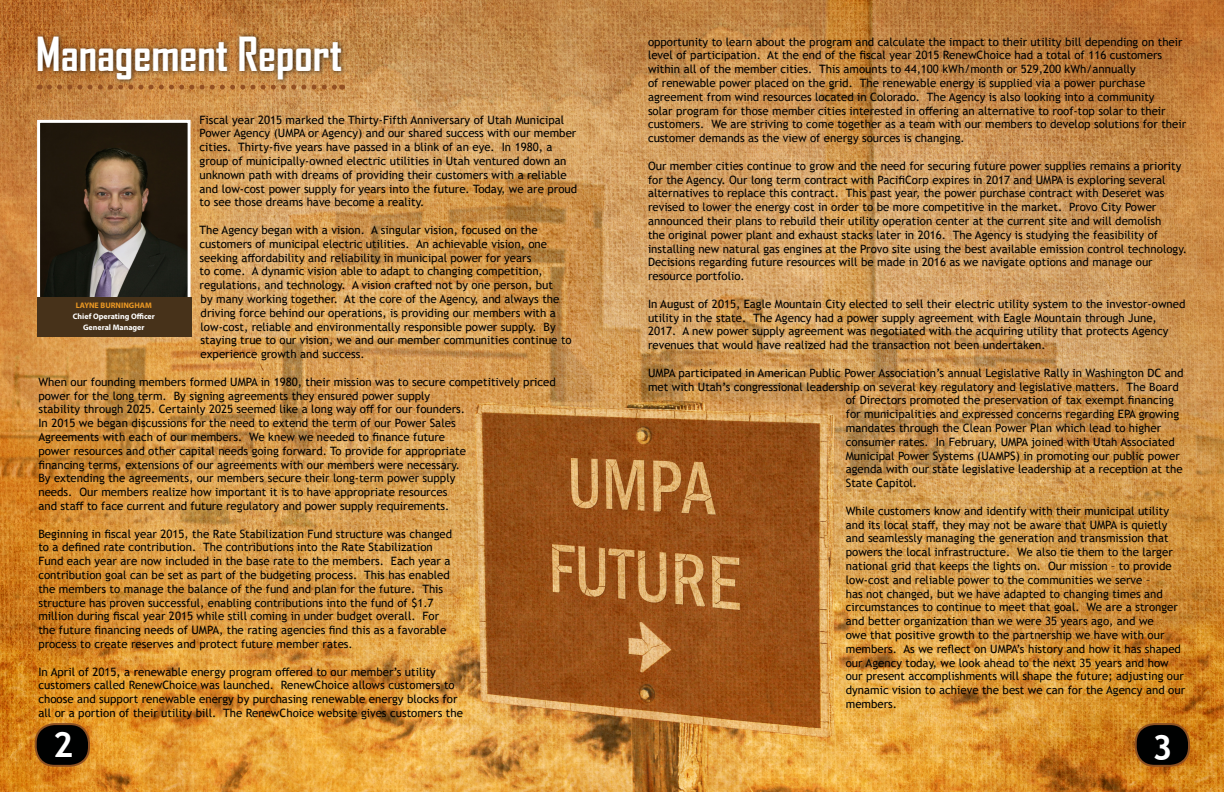
<style>
.page{position:relative;width:1224px;height:792px;background:#fff}
.page>*{position:absolute;margin:0;border:0;box-sizing:border-box;transform-origin:0 0}
.t1{font:700 45px "Agency FB";color:#fff}
.t2{font:700 35px "Trebuchet MS";color:#fff}
.t3{font:11.5px/13.8px "Trebuchet MS";color:#000}
.t4{font:700 8px/11px "Myriad Pro";color:#fff;text-align:center}
.t5{font:700 8px "Myriad Pro";color:#eb9823}
</style>
<div class="page">
<img style="left:0;top:0;width:1224px;height:792px">
<img style="left:41px;top:124px;width:146px;height:173px">
<div style="left:37px;top:120px;width:154px;height:182px;border:3px solid #fff"></div>
<div style="left:34px;top:32px;width:313px;height:53px;background:#000;opacity:.75"></div>
<div style="left:36px;top:724px;width:53px;height:42px;background:#000101;border-radius:19px"></div>
<div style="left:35px;top:723px;width:55px;height:44px;border:2px solid #8e5022;border-radius:19px"></div>
<svg style="left:49px;top:85px;width:294px;height:5px"></svg>
<div style="left:37px;top:297px;width:155px;height:40px;background:#47321a"></div>
<div style="left:1136px;top:724px;width:53px;height:42px;background:#000101;border-radius:19px"></div>
<div style="left:1135px;top:723px;width:55px;height:44px;border:2px solid #8e5022;border-radius:19px"></div>
<h1 class="t1" style="left:36px;top:26px;width:308px">Management Report</h1>
<p class="t3" style="left:200px;top:113px;width:379px">Fiscal year 2015 marked the Thirty-Fifth Anniversary of Utah Municipal Power Agency (UMPA or Agency) and our shared success with our member cities. Thirty-five years have passed in a blink of an eye. In 1980, a group of municipally-owned electric utilities in Utah ventured down an unknown path with dreams of providing their customers with a reliable and low-cost power supply for years into the future. Today, we are proud to see those dreams have become a reality.</p>
<p class="t3" style="left:200px;top:223px;width:374px">The Agency began with a vision. A singular vision, focused on the customers of municipal electric utilities. An achievable vision, one seeking affordability and reliability in municipal power for years<br>to come. A dynamic vision able to adapt to changing competition, regulations, and technology. A vision crafted not by one person, but<br>by many working together. At the core of the Agency, and always the driving force behind our operations, is providing our members with a low-cost, reliable and environmentally responsible power supply. By staying true to our vision, we and our member communities continue to experience growth and success.</p>
<p class="t3" style="left:38px;top:375px;width:519px">When our founding members formed UMPA in 1980, their mission was to secure competitively priced power for the long term. By signing agreements they ensured power supply<br>stability through 2025. Certainly 2025 seemed like a long way off for our founders.<br>In 2015 we began discussions for the need to extend the term of our Power Sales<br>Agreements with each of our members. We knew we needed to finance future<br>power resources and other capital needs going forward. To provide for appropriate<br>financing terms, extensions of our agreements with our members were necessary.<br>By extending the agreements, our members secure their long-term power supply<br>needs. Our members realize how important it is to have appropriate resources<br>and staff to face current and future regulatory and power supply requirements.</p>
<p class="t3" style="left:38px;top:527px;width:415px">Beginning in fiscal year 2015, the Rate Stabilization Fund structure was changed to a defined rate contribution. The contributions into the Rate Stabilization Fund each year are now included in the base rate to the members. Each year a contribution goal can be set as part of the budgeting process. This has enabled the members to manage the balance of the fund and plan for the future. This structure has proven successful, enabling contributions into the fund of $1.7 million during fiscal year 2015 while still coming in under budget overall. For the future financing needs of UMPA, the rating agencies find this as a favorable process to create reserves and protect future member rates.</p>
<p class="t3" style="left:38px;top:665px;width:426px">In April of 2015, a renewable energy program offered to our member’s utility customers called RenewChoice was launched. RenewChoice allows customers to choose and support renewable energy by purchasing renewable energy blocks for all or a portion of their utility bill. The RenewChoice website gives customers the</p>
<p class="t5" style="left:76px;top:300px;width:78px">LAYNE BURNINGHAM</p>
<p class="t4" style="left:73px;top:310px;width:83px">Chief Operating Officer<br>General Manager</p>
<h2 class="t2" style="left:53px;top:722px;width:22px">2</h2>
<p class="t3" style="left:648px;top:35px;width:540px">opportunity to learn about the program and calculate the impact to their utility bill depending on their level of participation. At the end of the fiscal year 2015 RenewChoice had a total of 116 customers within all of the member cities. This amounts to 44,100 kWh/month or 529,200 kWh/annually<br>of renewable power placed on the grid. The renewable energy is supplied via a power purchase agreement from wind resources located in Colorado. The Agency is also looking into a community<br>solar program for those member cities interested in offering an alternative to roof-top solar to their customers. We are striving to come together as a team with our members to develop solutions for their customer demands as the view of energy sources is changing.</p>
<p class="t3" style="left:648px;top:159px;width:540px">Our member cities continue to grow and the need for securing future power supplies remains a priority for the Agency. Our long term contract with PacifiCorp expires in 2017 and UMPA is exploring several alternatives to replace this contract. This past year, the power purchase contract with Deseret was revised to lower the energy cost in order to be more competitive in the market. Provo City Power announced their plans to rebuild their utility operation center at the current site and will demolish<br>the original power plant and exhaust stacks later in 2016. The Agency is studying the feasibility of installing new natural gas engines at the Provo site using the best available emission control technology.<br>Decisions regarding future resources will be made in 2016 as we navigate options and manage our resource portfolio.</p>
<p class="t3" style="left:648px;top:297px;width:539px">In August of 2015, Eagle Mountain City elected to sell their electric utility system to the investor-owned utility in the state. The Agency had a power supply agreement with Eagle Mountain through June, 2017. A new power supply agreement was negotiated with the acquiring utility that protects Agency revenues that would have realized had the transaction not been undertaken.</p>
<p class="t3" style="left:648px;top:366px;width:537px">UMPA participated in American Public Power Association’s annual Legislative Rally in Washington DC and</p>
<p class="t3" style="left:648px;top:380px;width:532px">met with Utah’s congressional leadership on several key regulatory and legislative matters. The Board</p>
<p class="t3" style="left:846px;top:393px;width:330px">of Directors promoted the preservation of tax exempt financing</p>
<p class="t3" style="left:846px;top:407px;width:335px">for municipalities and expressed concerns regarding EPA growing</p>
<p class="t3" style="left:846px;top:421px;width:317px">mandates through the Clean Power Plan which lead to higher</p>
<p class="t3" style="left:846px;top:435px;width:331px">consumer rates. In February, UMPA joined with Utah Associated</p>
<p class="t3" style="left:846px;top:449px;width:335px">Municipal Power Systems (UAMPS) in promoting our public power</p>
<p class="t3" style="left:846px;top:462px;width:338px">agenda with our state legislative leadership at a reception at the</p>
<p class="t3" style="left:846px;top:476px;width:73px">State Capitol.</p>
<p class="t3" style="left:846px;top:504px;width:341px">While customers know and identify with their municipal utility and its local staff, they may not be aware that UMPA is quietly and seamlessly managing the generation and transmission that powers the local infrastructure. We also tie them to the larger national grid that keeps the lights on. Our mission – to provide low-cost and reliable power to the communities we serve –<br>has not changed, but we have adapted to changing times and circumstances to continue to meet that goal. We are a stronger and better organization than we were 35 years ago, and we<br>owe that positive growth to the partnership we have with our members. As we reflect on UMPA’s history and how it has shaped our Agency today, we look ahead to the next 35 years and how our present accomplishments will shape the future; adjusting our dynamic vision to achieve the best we can for the Agency and our members.</p>
<h2 class="t2" style="left:1152px;top:725px;width:22px">3</h2>
</div>
